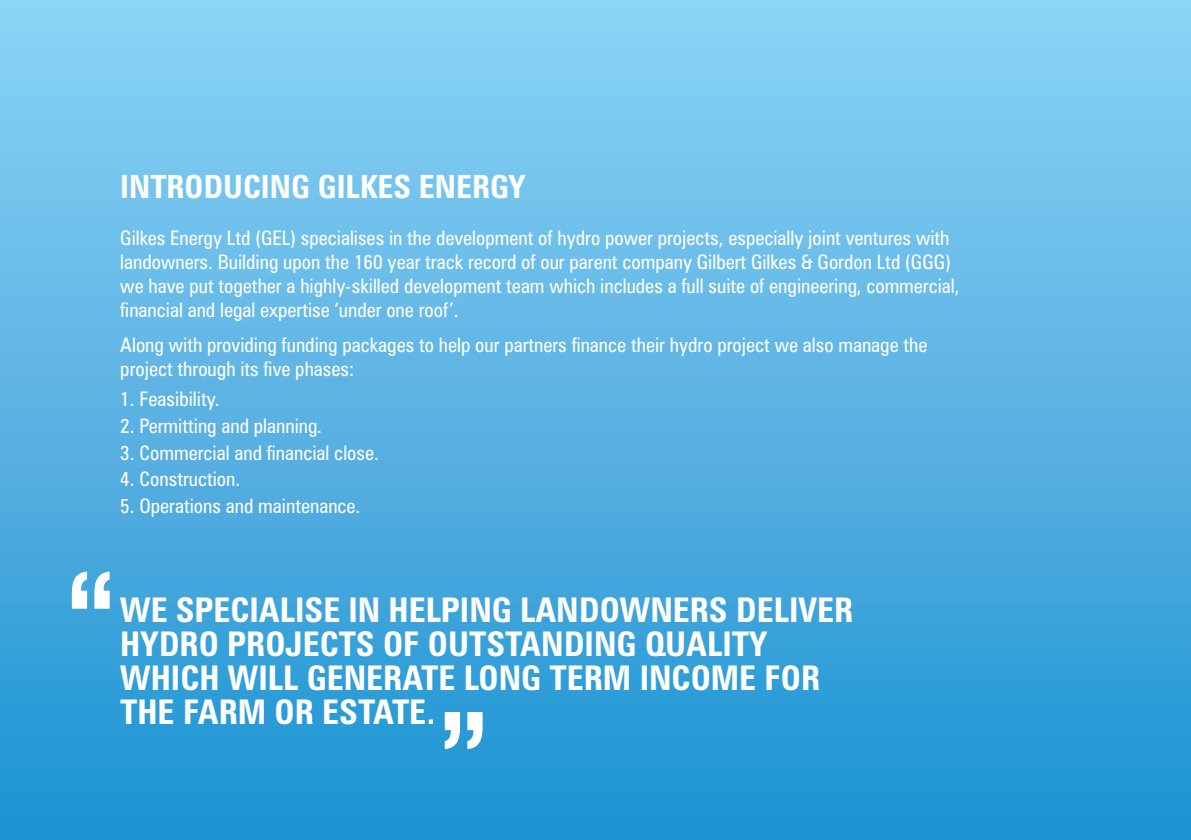
<style>
.page{position:relative;width:1191px;height:840px;background:#fff}
.page>*{position:absolute;margin:0;border:0;box-sizing:border-box;transform-origin:0 0}
.t1{font:700 condensed 34px/34px "Zurich BT";color:#fff}
.t2{font:700 condensed 32px "Zurich BT";color:#fff}
.t3{font:condensed 20px/24px "Zurich BT";color:#fff}
</style>
<div class="page">
<div style="left:0;top:0;width:1191px;height:839px;background:linear-gradient(to bottom,#8fd3f6,#1f91d1)"></div>
<svg style="left:72px;top:571px;width:38px;height:37px"></svg>
<svg style="left:445px;top:711px;width:37px;height:37px"></svg>
<p class="t2" style="left:120px;top:167px;width:407px">INTRODUCING GILKES ENERGY</p>
<p class="t3" style="left:120px;top:225px;width:841px">Gilkes Energy Ltd (GEL) specialises in the development of hydro power projects, especially joint ventures with landowners. Building upon the 160 year track record of our parent company Gilbert Gilkes &amp; Gordon Ltd (GGG) we have put together a highly-skilled development team which includes a full suite of engineering, commercial, financial and legal expertise ‘under one roof’.</p>
<p class="t3" style="left:120px;top:332px;width:808px">Along with providing funding packages to help our partners finance their hydro project we also manage the project through its five phases:</p>
<p class="t3" style="left:120px;top:386px;width:101px">1. Feasibility.</p>
<p class="t3" style="left:120px;top:413px;width:203px">2. Permitting and planning.</p>
<p class="t3" style="left:120px;top:440px;width:260px">3. Commercial and financial close.</p>
<p class="t3" style="left:120px;top:467px;width:121px">4. Construction.</p>
<p class="t3" style="left:120px;top:493px;width:242px">5. Operations and maintenance.</p>
<p class="t1" style="left:120px;top:592px;width:734px">WE SPECIALISE IN HELPING LANDOWNERS DELIVER HYDRO PROJECTS OF OUTSTANDING QUALITY WHICH WILL GENERATE LONG TERM INCOME FOR THE FARM OR ESTATE.</p>
</div>
